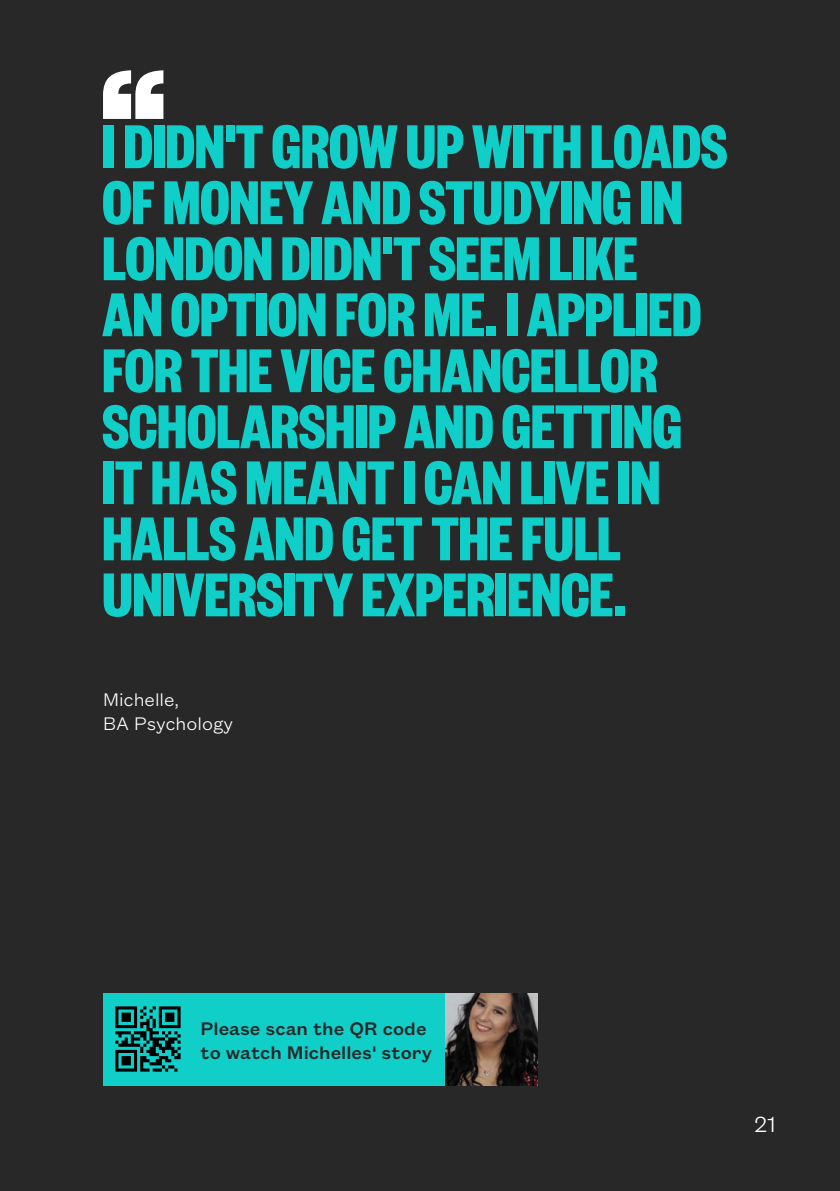
<style>
.page{position:relative;width:840px;height:1191px;background:#fff}
.page>*{position:absolute;margin:0;border:0;box-sizing:border-box;transform-origin:0 0}
.What_we_teach_subjec{font:700 68px/56px "Founders Grotesk X Cond";letter-spacing:-.005em;color:#10cfc9}
.Body{font:300 24px "Founders Grotesk Text";color:#fff}
.Body-2{font:500 20px/24px "Founders Grotesk Text";color:#282828}
.Body_Table{font:300 20px/24px "Founders Grotesk Text";color:#fff}
</style>
<div class="page">
<div style="left:0;top:0;width:839px;height:1191px;background:#282828"></div>
<svg style="left:103px;top:70px;width:60px;height:49px"></svg>
<div style="left:103px;top:993px;width:342px;height:93px;background:#10cfc9"></div>
<svg style="left:115px;top:1006px;width:66px;height:66px"></svg>
<svg style="left:115px;top:1006px;width:65px;height:65px"></svg>
<img style="left:445px;top:993px;width:92px;height:92px">
<p class="What_we_teach_subjec" style="left:102px;top:115px;width:626px">I DIDN'T GROW UP WITH LOADS<br>OF MONEY AND STUDYING IN<br>LONDON DIDN'T SEEM LIKE<br>AN OPTION FOR ME. I APPLIED<br>FOR THE VICE CHANCELLOR<br>SCHOLARSHIP AND GETTING<br>IT HAS MEANT I CAN LIVE IN<br>HALLS AND GET THE FULL<br>UNIVERSITY EXPERIENCE.</p>
<p class="Body_Table" style="left:103px;top:686px;width:131px">Michelle,<br>BA Psychology</p>
<p class="Body-2" style="left:200px;top:1015px;width:233px">Please scan the QR code to watch Michelles' story</p>
<p class="Body" style="left:753px;top:1108px;width:24px">21</p>
</div>
